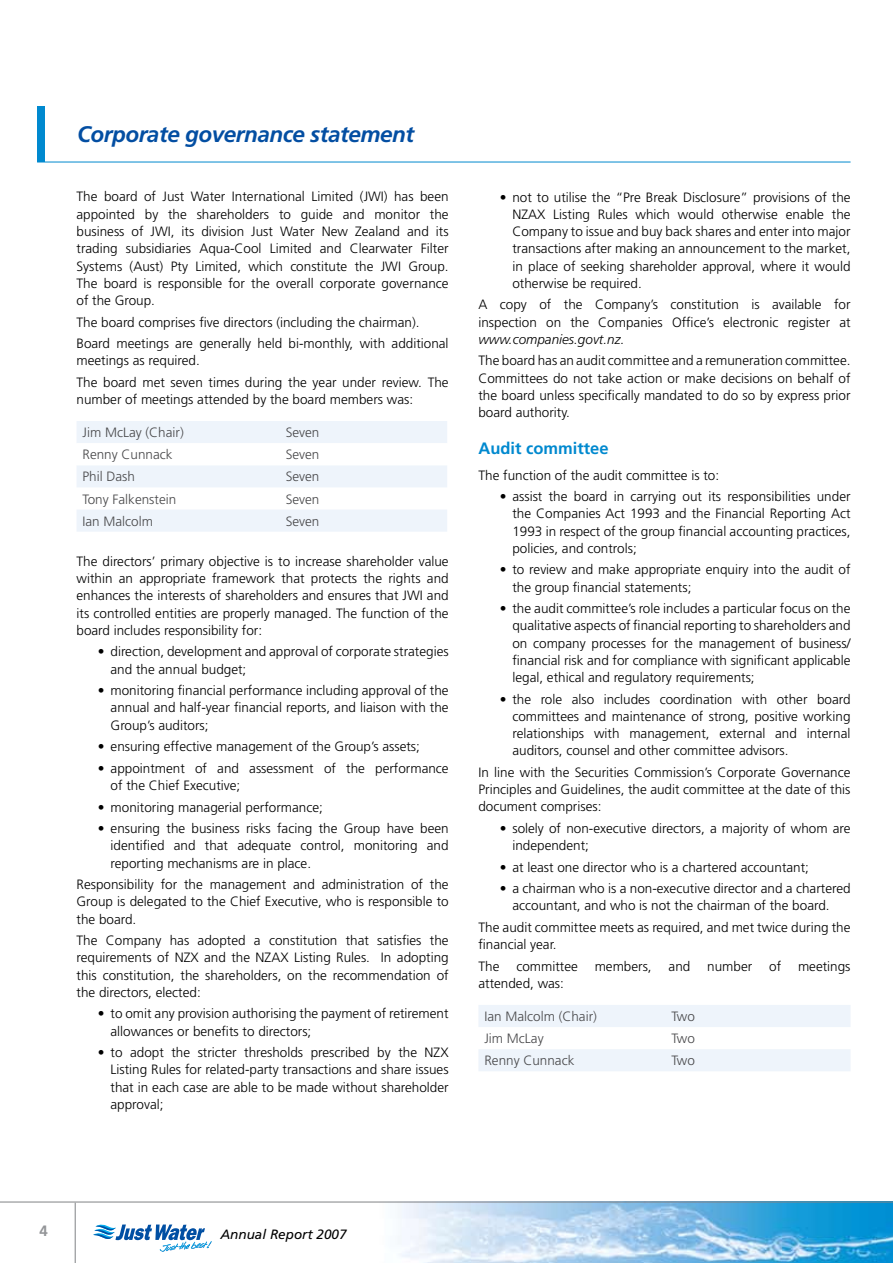
<style>
.page{position:relative;width:893px;height:1263px;background:#fff}
.page>*{position:absolute;margin:0;border:0;box-sizing:border-box;transform-origin:0 0}
.t1{font:italic 700 22.5px "Frutiger";letter-spacing:-.02em;color:#034ea2}
.t2{font:700 16.5px "Frutiger";color:#0089cf}
.t3{font:700 15px "Frutiger";color:#939598}
.t4{font:300 13.5px/17.2px "Frutiger";color:#000;text-align:justify}
.t5{font:300 13.5px "Frutiger";color:#48484a}
.t6{font:italic 300 13.5px "Frutiger";color:#000}
.t7{font:italic 13.5px "Frutiger";color:#000}
</style>
<div class="page">
<img style="left:398px;top:1203px;width:495px;height:60px">
<svg style="left:93px;top:1224px;width:119px;height:28px"></svg>
<hr style="left:0;top:1202px;width:893px;height:1px;background:#808285">
<hr style="left:75px;top:1203px;width:1px;height:60px;background:#808285">
<div style="left:37px;top:106px;width:7px;height:56px;background:#0089cf"></div>
<hr style="left:37px;top:162px;width:814px;height:1px;background:#0089cf">
<svg style="left:77px;top:421px;width:370px;height:111px"></svg>
<svg style="left:479px;top:1005px;width:371px;height:66px"></svg>
<h1 class="t1" style="left:77px;top:121px;width:339px">Corporate governance statement</h1>
<p class="t4" style="left:77px;top:188px;width:374px">The board of Just Water International Limited (JWI) has been appointed by the shareholders to guide and monitor the business of JWI, its division Just Water New Zealand and its trading subsidiaries Aqua-Cool Limited and Clearwater Filter Systems (Aust) Pty Limited, which constitute the JWI Group.<br>The board is responsible for the overall corporate governance of the Group.</p>
<p class="t4" style="left:77px;top:311px;width:374px;line-height:21.5px">The board comprises five directors (including the chairman).<br>Board meetings are generally held bi-monthly, with additional</p>
<p class="t4" style="left:77px;top:350px;width:374px;line-height:21.5px">meetings as required.<br>The board met seven times during the year under review. The</p>
<p class="t4" style="left:77px;top:391px;width:338px">number of meetings attended by the board members was:</p>
<p class="t5" style="left:83px;top:425px;width:103px">Jim McLay (Chair)</p>
<p class="t5" style="left:286px;top:425px;width:35px">Seven</p>
<p class="t5" style="left:83px;top:447px;width:92px">Renny Cunnack</p>
<p class="t5" style="left:286px;top:447px;width:35px">Seven</p>
<p class="t5" style="left:83px;top:469px;width:54px">Phil Dash</p>
<p class="t5" style="left:286px;top:469px;width:35px">Seven</p>
<p class="t5" style="left:83px;top:491px;width:95px">Tony Falkenstein</p>
<p class="t5" style="left:286px;top:491px;width:35px">Seven</p>
<p class="t5" style="left:83px;top:513px;width:72px">Ian Malcolm</p>
<p class="t5" style="left:286px;top:513px;width:35px">Seven</p>
<p class="t4" style="left:77px;top:553px;width:374px">The directors’ primary objective is to increase shareholder value within an appropriate framework that protects the rights and enhances the interests of shareholders and ensures that JWI and its controlled entities are properly managed. The function of the board includes responsibility for:</p>
<p class="t4" style="left:111px;top:643px;width:340px;text-indent:-13px">• direction, development and approval of corporate strategies and the annual budget;</p>
<p class="t4" style="left:111px;top:682px;width:340px;text-indent:-13px">• monitoring financial performance including approval of the annual and half-year financial reports, and liaison with the Group’s auditors;</p>
<p class="t4" style="left:98px;top:738px;width:324px">• ensuring effective management of the Group’s assets;</p>
<p class="t4" style="left:111px;top:760px;width:340px;text-indent:-13px">• appointment of and assessment of the performance of the Chief Executive;</p>
<p class="t4" style="left:98px;top:798px;width:227px">• monitoring managerial performance;</p>
<p class="t4" style="left:111px;top:820px;width:340px;text-indent:-13px">• ensuring the business risks facing the Group have been identified and that adequate control, monitoring and reporting mechanisms are in place.</p>
<p class="t4" style="left:77px;top:876px;width:374px">Responsibility for the management and administration of the Group is delegated to the Chief Executive, who is responsible to the board.</p>
<p class="t4" style="left:77px;top:932px;width:374px">The Company has adopted a constitution that satisfies the requirements of NZX and the NZAX Listing Rules. In adopting this constitution, the shareholders, on the recommendation of the directors, elected:</p>
<p class="t4" style="left:111px;top:1005px;width:340px;text-indent:-13px">• to omit any provision authorising the payment of retirement allowances or benefits to directors;</p>
<p class="t4" style="left:111px;top:1044px;width:340px;text-indent:-13px">• to adopt the stricter thresholds prescribed by the NZX Listing Rules for related-party transactions and share issues that in each case are able to be made without shareholder approval;</p>
<p class="t4" style="left:512px;top:188px;width:340px;text-indent:-13px">• not to utilise the “Pre Break Disclosure” provisions of the NZAX Listing Rules which would otherwise enable the Company to issue and buy back shares and enter into major transactions after making an announcement to the market, in place of seeking shareholder approval, where it would otherwise be required.</p>
<p class="t4" style="left:478px;top:296px;width:374px">A copy of the Company’s constitution is available for inspection on the Companies Office’s electronic register at</p>
<p class="t6" style="left:478px;top:331px;width:148px">www.companies.govt.nz.</p>
<p class="t4" style="left:478px;top:352px;width:374px">The board has an audit committee and a remuneration committee.<br>Committees do not take action or make decisions on behalf of the board unless specifically mandated to do so by express prior board authority.</p>
<p class="t2" style="left:478px;top:438px;width:132px">Audit committee</p>
<p class="t4" style="left:478px;top:466px;width:242px">The function of the audit committee is to:</p>
<p class="t4" style="left:512px;top:488px;width:340px;text-indent:-13px">• assist the board in carrying out its responsibilities under the Companies Act 1993 and the Financial Reporting Act 1993 in respect of the group financial accounting practices, policies, and controls;</p>
<p class="t4" style="left:512px;top:561px;width:340px;text-indent:-13px">• to review and make appropriate enquiry into the audit of the group financial statements;</p>
<p class="t4" style="left:512px;top:600px;width:340px;text-indent:-13px">• the audit committee’s role includes a particular focus on the qualitative aspects of financial reporting to shareholders and on company processes for the management of business/ financial risk and for compliance with significant applicable legal, ethical and regulatory requirements;</p>
<p class="t4" style="left:512px;top:690px;width:340px;text-indent:-13px">• the role also includes coordination with other board committees and maintenance of strong, positive working relationships with management, external and internal auditors, counsel and other committee advisors.</p>
<p class="t4" style="left:478px;top:764px;width:374px">In line with the Securities Commission’s Corporate Governance Principles and Guidelines, the audit committee at the date of this document comprises:</p>
<p class="t4" style="left:512px;top:820px;width:340px;text-indent:-13px">• solely of non-executive directors, a majority of whom are independent;</p>
<p class="t4" style="left:500px;top:859px;width:311px">• at least one director who is a chartered accountant;</p>
<p class="t4" style="left:512px;top:880px;width:340px;text-indent:-13px">• a chairman who is a non-executive director and a chartered accountant, and who is not the chairman of the board.</p>
<p class="t4" style="left:478px;top:919px;width:374px">The audit committee meets as required, and met twice during the financial year.</p>
<p class="t4" style="left:478px;top:958px;width:23px">The</p>
<p class="t4" style="left:516px;top:958px;width:63px">committee</p>
<p class="t4" style="left:595px;top:958px;width:58px">members,</p>
<p class="t4" style="left:669px;top:958px;width:23px">and</p>
<p class="t4" style="left:707px;top:958px;width:47px">number</p>
<p class="t4" style="left:769px;top:958px;width:14px">of</p>
<p class="t4" style="left:798px;top:958px;width:54px">meetings</p>
<p class="t4" style="left:478px;top:975px;width:87px">attended, was:</p>
<p class="t5" style="left:484px;top:1009px;width:114px">Ian Malcolm (Chair)</p>
<p class="t5" style="left:672px;top:1009px;width:25px">Two</p>
<p class="t5" style="left:484px;top:1031px;width:61px">Jim McLay</p>
<p class="t5" style="left:672px;top:1031px;width:25px">Two</p>
<p class="t5" style="left:484px;top:1053px;width:92px">Renny Cunnack</p>
<p class="t5" style="left:672px;top:1053px;width:25px">Two</p>
<p class="t3" style="left:40px;top:1221px;width:10px">4</p>
<p class="t7" style="left:220px;top:1226px;width:128px">Annual Report 2007</p>
</div>
